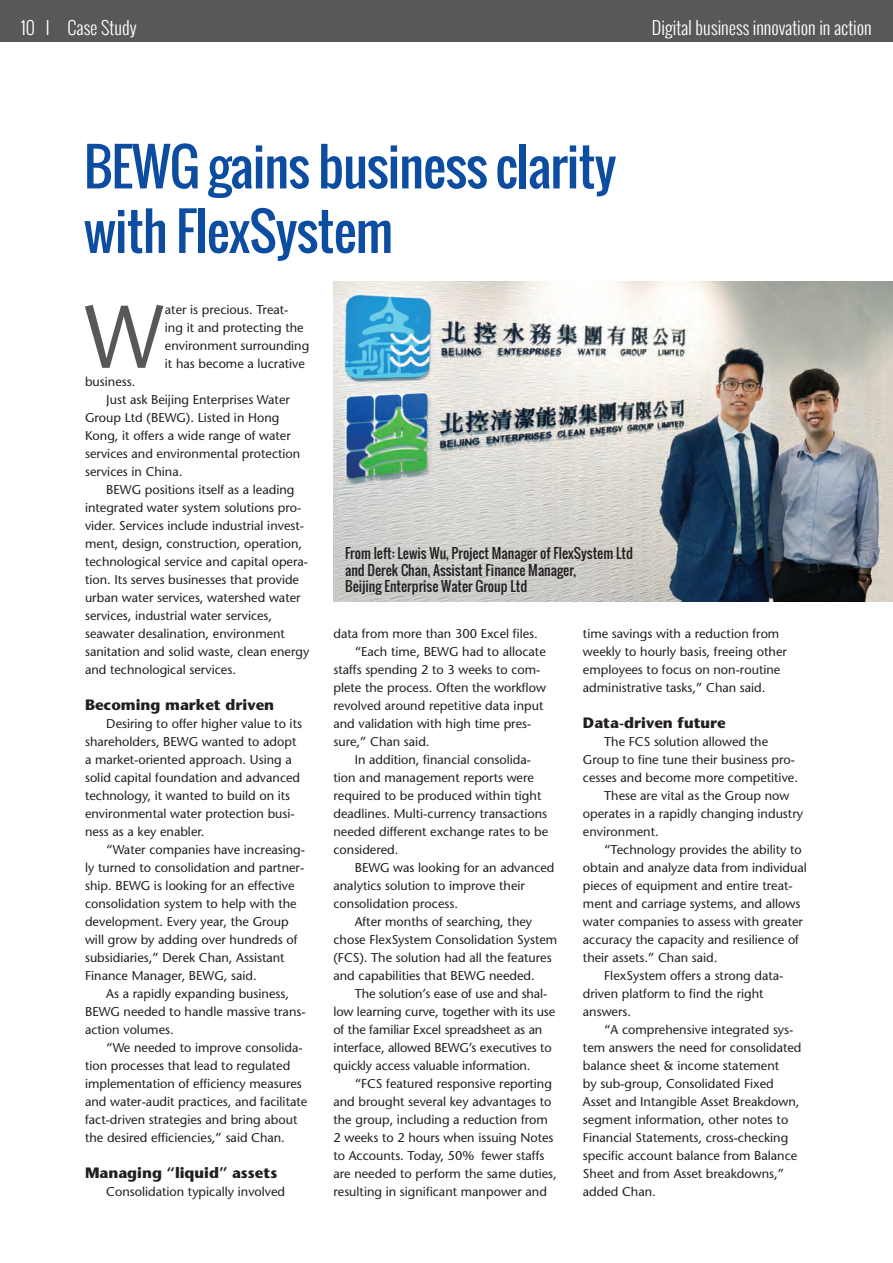
<style>
.page{position:relative;width:893px;height:1263px;background:#fff}
.page>*{position:absolute;margin:0;border:0;box-sizing:border-box;transform-origin:0 0}
.t1{font:88.8px "Stone Sans";color:#57585a;scale:.95 1}
.t2{font:51px/64.5px "Oswald";letter-spacing:-.02em;color:#0d4da1}
.t3{font:300 18px "Oswald";color:#fff}
.t4{font:700 15px "Stone Sans";color:#231f20}
.t5{font:13.5px/16.5px "Oswald";color:#231f20}
.t6{font:12.75px/18px "Stone Sans";color:#231f20}
</style>
<div class="page">
<img style="left:333px;top:281px;width:560px;height:320px">
<div style="left:0;top:0;width:893px;height:41px;background:#57585a"></div>
<h3 class="t3" style="left:21px;top:14px;width:117px">10 l Case Study</h3>
<h3 class="t3" style="left:652px;top:14px;width:221px">Digital business innovation in action</h3>
<h2 class="t2" style="left:84px;top:134px;width:534px">BEWG gains business clarity with FlexSystem</h2>
<h1 class="t1" style="left:85px;top:284px;width:84px">W</h1>
<p class="t6" style="left:165px;top:300px;width:146px">ater is precious. Treat&shy;ing it and protecting the environment surrounding it has become a lucrative</p>
<p class="t6" style="left:85px;top:372px;width:52px">business.</p>
<p class="t6" style="left:106px;top:390px;width:185px">Just ask Beijing Enterprises Water</p>
<p class="t6" style="left:85px;top:408px;width:196px">Group Ltd (BEWG). Listed in Hong</p>
<p class="t6" style="left:85px;top:426px;width:207px">Kong, it offers a wide range of water</p>
<p class="t6" style="left:85px;top:444px;width:217px">services and environmental protection</p>
<p class="t6" style="left:85px;top:462px;width:99px">services in China.</p>
<p class="t6" style="left:106px;top:480px;width:190px">BEWG positions itself as a leading</p>
<p class="t6" style="left:85px;top:498px;width:218px">integrated water system solutions pro-</p>
<p class="t6" style="left:85px;top:516px;width:221px">vider. Services include industrial invest-</p>
<p class="t6" style="left:85px;top:534px;width:219px">ment, design, construction, operation,</p>
<p class="t6" style="left:85px;top:552px;width:225px">technological service and capital opera-</p>
<p class="t6" style="left:85px;top:570px;width:216px">tion. Its serves businesses that provide</p>
<p class="t6" style="left:85px;top:588px;width:217px">urban water services, watershed water</p>
<p class="t6" style="left:85px;top:606px;width:189px">services, industrial water services,</p>
<p class="t6" style="left:85px;top:624px;width:201px">seawater desalination, environment</p>
<p class="t6" style="left:85px;top:642px;width:226px">sanitation and solid waste, clean energy</p>
<p class="t6" style="left:85px;top:660px;width:152px">and technological services.</p>
<p class="t4" style="left:85px;top:696px;width:191px">Becoming market driven</p>
<p class="t6" style="left:85px;top:714px;width:218px;text-indent:21px">Desiring to offer higher value to its shareholders, BEWG wanted to adopt a market-oriented approach. Using a solid capital foundation and advanced technology, it wanted to build on its environmental water protection busi&shy;ness as a key enabler.</p>
<p class="t6" style="left:85px;top:840px;width:222px;text-indent:21px">“Water companies have increasing&shy;ly turned to consolidation and partner&shy;ship. BEWG is looking for an effective consolidation system to help with the development. Every year, the Group will grow by adding over hundreds of subsidiaries,” Derek Chan, Assistant Finance Manager, BEWG, said.</p>
<p class="t6" style="left:85px;top:984px;width:222px;text-indent:21px">As a rapidly expanding business,<br>BEWG needed to handle massive trans&shy;action volumes.</p>
<p class="t6" style="left:85px;top:1038px;width:224px;text-indent:21px">“We needed to improve consolida&shy;tion processes that lead to regulated implementation of efficiency measures and water-audit practices, and facilitate fact-driven strategies and bring about the desired efficiencies,” said Chan.</p>
<p class="t4" style="left:85px;top:1164px;width:194px">Managing “liquid” assets</p>
<p class="t6" style="left:106px;top:1182px;width:180px">Consolidation typically involved</p>
<p class="t5" style="left:345px;top:545px;width:289px">From left: Lewis Wu, Project Manager of FlexSystem Ltd and Derek Chan, Assistant Finance Manager,<br>Beijing Enterprise Water Group Ltd</p>
<p class="t6" style="left:333px;top:624px;width:206px">data from more than 300 Excel files.</p>
<p class="t6" style="left:355px;top:642px;width:193px">“Each time, BEWG had to allocate</p>
<p class="t6" style="left:333px;top:660px;width:209px">staffs spending 2 to 3 weeks to com-</p>
<p class="t6" style="left:333px;top:678px;width:214px">plete the process. Often the workflow</p>
<p class="t6" style="left:333px;top:696px;width:211px">revolved around repetitive data input</p>
<p class="t6" style="left:333px;top:714px;width:199px">and validation with high time pres-</p>
<p class="t6" style="left:333px;top:732px;width:98px">sure,” Chan said.</p>
<p class="t6" style="left:355px;top:750px;width:178px">In addition, financial consolida-</p>
<p class="t6" style="left:333px;top:768px;width:202px">tion and management reports were</p>
<p class="t6" style="left:333px;top:786px;width:209px">required to be produced within tight</p>
<p class="t6" style="left:333px;top:804px;width:215px">deadlines. Multi-currency transactions</p>
<p class="t6" style="left:333px;top:822px;width:216px">needed different exchange rates to be</p>
<p class="t6" style="left:333px;top:840px;width:67px">considered.</p>
<p class="t6" style="left:355px;top:858px;width:201px">BEWG was looking for an advanced</p>
<p class="t6" style="left:333px;top:876px;width:193px">analytics solution to improve their</p>
<p class="t6" style="left:333px;top:894px;width:126px">consolidation process.</p>
<p class="t6" style="left:355px;top:912px;width:179px">After months of searching, they</p>
<p class="t6" style="left:333px;top:930px;width:225px">chose FlexSystem Consolidation System</p>
<p class="t6" style="left:333px;top:948px;width:220px">(FCS). The solution had all the features</p>
<p class="t6" style="left:333px;top:966px;width:203px">and capabilities that BEWG needed.</p>
<p class="t6" style="left:355px;top:984px;width:194px">The solution’s ease of use and shal-</p>
<p class="t6" style="left:333px;top:1002px;width:223px">low learning curve, together with its use</p>
<p class="t6" style="left:333px;top:1020px;width:210px">of the familiar Excel spreadsheet as an</p>
<p class="t6" style="left:333px;top:1038px;width:220px">interface, allowed BEWG’s executives to</p>
<p class="t6" style="left:333px;top:1056px;width:199px">quickly access valuable information.</p>
<p class="t6" style="left:355px;top:1074px;width:199px">“FCS featured responsive reporting</p>
<p class="t6" style="left:333px;top:1092px;width:220px">and brought several key advantages to</p>
<p class="t6" style="left:333px;top:1110px;width:216px">the group, including a reduction from</p>
<p class="t6" style="left:333px;top:1128px;width:222px">2 weeks to 2 hours when issuing Notes</p>
<p class="t6" style="left:333px;top:1146px;width:213px">to Accounts. Today, 50% fewer staffs</p>
<p class="t6" style="left:333px;top:1164px;width:225px">are needed to perform the same duties,</p>
<p class="t6" style="left:333px;top:1182px;width:215px">resulting in significant manpower and</p>
<p class="t6" style="left:583px;top:624px;width:205px">time savings with a reduction from weekly to hourly basis, freeing other employees to focus on non-routine administrative tasks,” Chan said.</p>
<p class="t4" style="left:583px;top:714px;width:144px">Data-driven future</p>
<p class="t6" style="left:604px;top:732px;width:165px">The FCS solution allowed the</p>
<p class="t6" style="left:583px;top:750px;width:214px">Group to fine tune their business pro-</p>
<p class="t6" style="left:583px;top:768px;width:217px">cesses and become more competitive.</p>
<p class="t6" style="left:604px;top:786px;width:187px">These are vital as the Group now</p>
<p class="t6" style="left:583px;top:804px;width:222px">operates in a rapidly changing industry</p>
<p class="t6" style="left:583px;top:822px;width:77px">environment.</p>
<p class="t6" style="left:604px;top:840px;width:199px">“Technology provides the ability to</p>
<p class="t6" style="left:583px;top:858px;width:225px">obtain and analyze data from individual</p>
<p class="t6" style="left:583px;top:876px;width:211px">pieces of equipment and entire treat-</p>
<p class="t6" style="left:583px;top:894px;width:219px">ment and carriage systems, and allows</p>
<p class="t6" style="left:583px;top:912px;width:222px">water companies to assess with greater</p>
<p class="t6" style="left:583px;top:930px;width:218px">accuracy the capacity and resilience of</p>
<p class="t6" style="left:583px;top:948px;width:136px">their assets.” Chan said.</p>
<p class="t6" style="left:604px;top:966px;width:181px">FlexSystem offers a strong data-</p>
<p class="t6" style="left:583px;top:984px;width:182px">driven platform to find the right</p>
<p class="t6" style="left:583px;top:1002px;width:50px">answers.</p>
<p class="t6" style="left:604px;top:1020px;width:191px">“A comprehensive integrated sys-</p>
<p class="t6" style="left:583px;top:1038px;width:220px">tem answers the need for consolidated</p>
<p class="t6" style="left:583px;top:1056px;width:198px">balance sheet &amp; income statement</p>
<p class="t6" style="left:583px;top:1074px;width:192px">by sub-group, Consolidated Fixed</p>
<p class="t6" style="left:583px;top:1092px;width:218px">Asset and Intangible Asset Breakdown,</p>
<p class="t6" style="left:583px;top:1110px;width:207px">segment information, other notes to</p>
<p class="t6" style="left:583px;top:1128px;width:207px">Financial Statements, cross-checking</p>
<p class="t6" style="left:583px;top:1146px;width:216px">specific account balance from Balance</p>
<p class="t6" style="left:583px;top:1164px;width:203px">Sheet and from Asset breakdowns,”</p>
<p class="t6" style="left:583px;top:1182px;width:74px">added Chan.</p>
</div>
